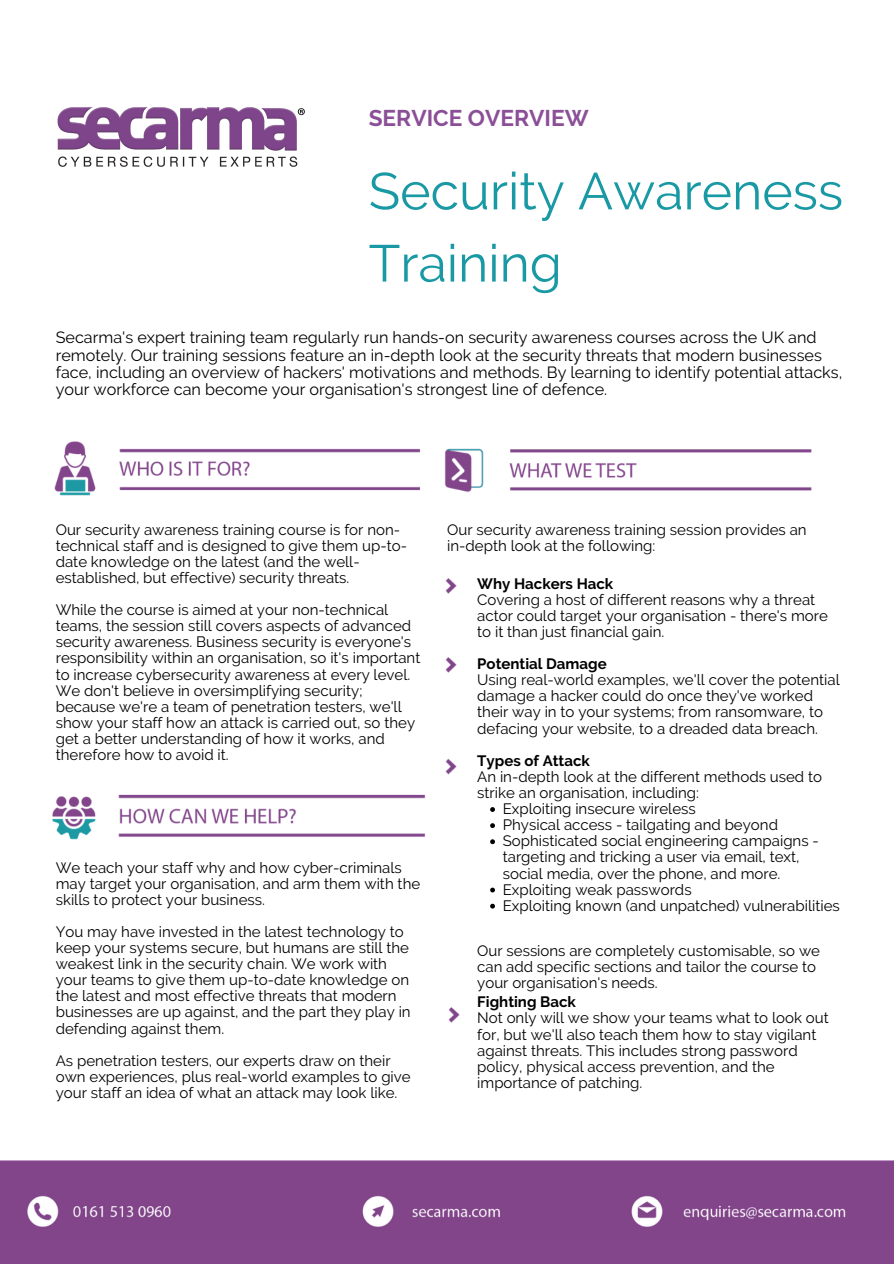
<style>
.page{position:relative;width:894px;height:1264px;background:#fff}
.page>*{position:absolute;margin:0;border:0;box-sizing:border-box;transform-origin:0 0}
.t1{font:51.75px "Raleway";color:#1999a4}
.t2{font:700 22.65px "Raleway";color:#8b4f97}
.t3{font:16.2px/17.4px "Raleway";color:#000}
.t4{font:15px/16px "Raleway";color:#000}
.t5{font:700 15px "Raleway";color:#000}
</style>
<div class="page">
<img style="left:57px;top:107px;width:248px;height:60px">
<img style="left:0;top:1160px;width:893px;height:78px">
<img style="left:52px;top:794px;width:374px;height:46px">
<img style="left:54px;top:441px;width:758px;height:55px">
<img style="left:445px;top:578px;width:12px;height:16px">
<svg style="left:490px;top:807px;width:5px;height:5px"></svg>
<svg style="left:490px;top:823px;width:5px;height:5px"></svg>
<svg style="left:490px;top:839px;width:5px;height:5px"></svg>
<svg style="left:490px;top:887px;width:5px;height:5px"></svg>
<svg style="left:490px;top:903px;width:5px;height:5px"></svg>
<img style="left:445px;top:657px;width:12px;height:16px">
<img style="left:401px;top:758px;width:56px;height:56px">
<img style="left:448px;top:1007px;width:12px;height:16px">
<div style="left:0;top:1238px;width:893px;height:25px;background:#83468b"></div>
<p class="t2" style="left:368px;top:104px;width:221px">SERVICE OVERVIEW</p>
<p class="t1" style="left:368px;top:161px;width:476px">Security Awareness</p>
<p class="t1" style="left:368px;top:233px;width:194px">Training</p>
<p class="t3" style="left:56px;top:329px;width:788px">Secarma's expert training team regularly run hands-on security awareness courses across the UK and remotely. Our training sessions feature an in-depth look at the security threats that modern businesses face, including an overview of hackers' motivations and methods. By learning to identify potential attacks, your workforce can become your organisation's strongest line of defence.</p>
<p class="t4" style="left:56px;top:521px;width:353px">Our security awareness training course is for non&shy;technical staff and is designed to give them up-to&shy;date knowledge on the latest (and the well&shy;established, but effective) security threats.</p>
<p class="t4" style="left:56px;top:602px;width:366px">While the course is aimed at your non-technical teams, the session still covers aspects of advanced security awareness. Business security is everyone's responsibility within an organisation, so it's important to increase cybersecurity awareness at every level.<br>We don't believe in oversimplifying security; because we're a team of penetration testers, we'll show your staff how an attack is carried out, so they get a better understanding of how it works, and therefore how to avoid it.</p>
<p class="t4" style="left:56px;top:859px;width:366px">We teach your staff why and how cyber-criminals may target your organisation, and arm them with the skills to protect your business.</p>
<p class="t4" style="left:56px;top:923px;width:356px">You may have invested in the latest technology to keep your systems secure, but humans are still the weakest link in the security chain. We work with your teams to give them up-to-date knowledge on the latest and most effective threats that modern businesses are up against, and the part they play in defending against them.</p>
<p class="t4" style="left:56px;top:1052px;width:356px">As penetration testers, our experts draw on their own experiences, plus real-world examples to give your staff an idea of what an attack may look like.</p>
<p class="t4" style="left:447px;top:521px;width:361px">Our security awareness training session provides an in-depth look at the following:</p>
<p class="t5" style="left:477px;top:574px;width:138px">Why Hackers Hack</p>
<p class="t4" style="left:477px;top:591px;width:352px">Covering a host of different reasons why a threat actor could target your organisation - there's more to it than just financial gain.</p>
<p class="t5" style="left:477px;top:655px;width:131px">Potential Damage</p>
<p class="t4" style="left:477px;top:672px;width:364px">Using real-world examples, we'll cover the potential damage a hacker could do once they've worked their way in to your systems; from ransomware, to defacing your website, to a dreaded data breach.</p>
<p class="t5" style="left:477px;top:751px;width:114px">Types of Attack</p>
<p class="t4" style="left:477px;top:768px;width:346px">An in-depth look at the different methods used to strike an organisation, including:</p>
<p class="t4" style="left:502px;top:800px;width:194px">Exploiting insecure wireless</p>
<p class="t4" style="left:502px;top:816px;width:276px">Physical access - tailgating and beyond</p>
<p class="t4" style="left:502px;top:833px;width:317px">Sophisticated social engineering campaigns - targeting and tricking a user via email, text, social media, over the phone, and more.</p>
<p class="t4" style="left:502px;top:881px;width:190px">Exploiting weak passwords</p>
<p class="t4" style="left:502px;top:897px;width:338px">Exploiting known (and unpatched) vulnerabilities</p>
<p class="t4" style="left:477px;top:943px;width:344px">Our sessions are completely customisable, so we can add specific sections and tailor the course to your organisation's needs.</p>
<p class="t5" style="left:477px;top:993px;width:100px">Fighting Back</p>
<p class="t4" style="left:477px;top:1010px;width:353px">Not only will we show your teams what to look out for, but we'll also teach them how to stay vigilant against threats. This includes strong password policy, physical access prevention, and the importance of patching.</p>
</div>
